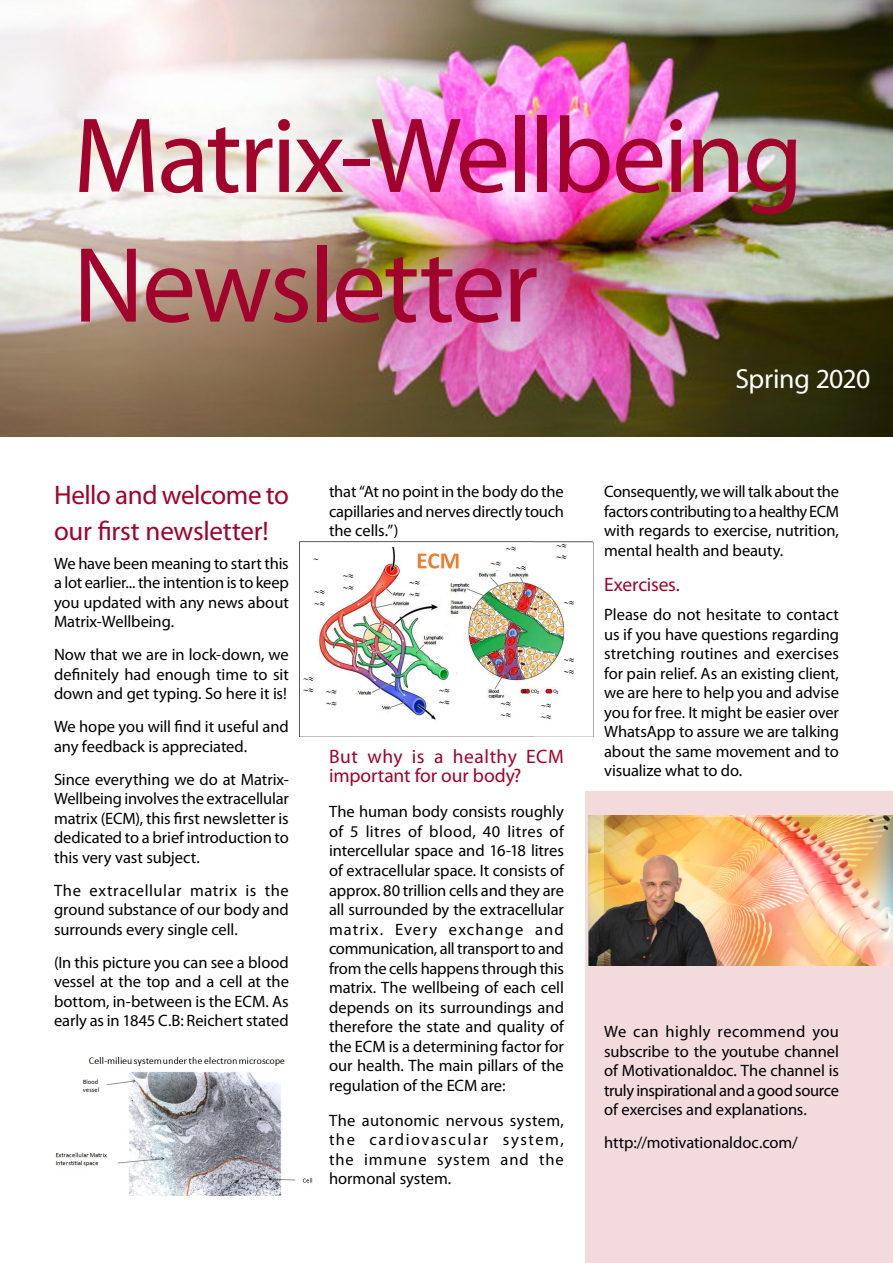
<style>
.page{position:relative;width:893px;height:1263px;background:#fff}
.page>*{position:absolute;margin:0;border:0;box-sizing:border-box;transform-origin:0 0}
.t1{font:108px/129.6px "Myriad Pro";letter-spacing:-.025em;color:#a1032c}
.t2{font:27.75px "Myriad Pro";letter-spacing:-.015em;color:#fff}
.t3{font:27px/35.2px "Myriad Pro";letter-spacing:-.015em;color:#a1032c}
.t4{font:19.5px/19.5px "Myriad Pro";color:#a1032c}
.t5{font:16.5px/19.5px "Myriad Pro";letter-spacing:-.005em;color:#000;text-align:justify}
</style>
<div class="page">
<div style="left:585px;top:791px;width:308px;height:472px;background:#f3dadd"></div>
<img style="left:0;top:0;width:893px;height:436px">
<img style="left:55px;top:1057px;width:258px;height:139px">
<img style="left:300px;top:541px;width:293px;height:196px">
<img style="left:588px;top:815px;width:305px;height:150px">
<h1 class="t1" style="left:73px;top:89px;width:732px">Matrix-Wellbeing<br>Newsletter</h1>
<h3 class="t3" style="left:54px;top:477px;width:236px">Hello and welcome to our first newsletter!</h3>
<p class="t5" style="left:54px;top:553px;width:236px">We have been meaning to start this a lot earlier... the intention is to keep you updated with any news about Matrix-Wellbeing.</p>
<p class="t5" style="left:54px;top:645px;width:236px">Now that we are in lock-down, we definitely had enough time to sit down and get typing. So here it is!</p>
<p class="t5" style="left:54px;top:717px;width:236px">We hope you will find it useful and any feedback is appreciated.</p>
<p class="t5" style="left:54px;top:769px;width:236px">Since everything we do at Matrix-Wellbeing involves the extracellular matrix (ECM), this first newsletter is dedicated to a brief introduction to this very vast subject.</p>
<p class="t5" style="left:54px;top:880px;width:236px">The extracellular matrix is the ground substance of our body and surrounds every single cell.</p>
<p class="t5" style="left:54px;top:952px;width:236px">(In this picture you can see a blood vessel at the top and a cell at the bottom, in-between is the ECM. As early as in 1845 C.B: Reichert stated</p>
<p class="t5" style="left:329px;top:482px;width:236px">that “At no point in the body do the capillaries and nerves directly touch the cells.”)</p>
<p class="t4" style="left:329px;top:746px;width:236px">But why is a healthy ECM important for our body?</p>
<p class="t5" style="left:329px;top:802px;width:236px">The human body consists roughly of 5 litres of blood, 40 litres of intercellular space and 16-18 litres of extracellular space. It consists of approx. 80 trillion cells and they are all surrounded by the extracellular matrix. Every exchange and communication, all transport to and from the cells happens through this matrix. The wellbeing of each cell depends on its surroundings and therefore the state and quality of the ECM is a determining factor for our health. The main pillars of the regulation of the ECM are:</p>
<p class="t5" style="left:329px;top:1110px;width:236px">The autonomic nervous system, the cardiovascular system, the immune system and the hormonal system.</p>
<h2 class="t2" style="left:735px;top:362px;width:136px">Spring 2020</h2>
<p class="t5" style="left:604px;top:482px;width:236px">Consequently, we will talk about the factors contributing to a healthy ECM with regards to exercise, nutrition, mental health and beauty.</p>
<p class="t4" style="left:604px;top:574px;width:77px">Exercises.</p>
<p class="t5" style="left:604px;top:605px;width:236px">Please do not hesitate to contact us if you have questions regarding stretching routines and exercises for pain relief. As an existing client, we are here to help you and advise you for free. It might be easier over WhatsApp to assure we are talking about the same movement and to visualize what to do.</p>
<p class="t5" style="left:604px;top:1022px;width:236px">We can highly recommend you subscribe to the youtube channel of Motivationaldoc. The channel is truly inspirational and a good source of exercises and explanations.</p>
<p class="t5" style="left:604px;top:1133px;width:195px">http://motivationaldoc.com/</p>
</div>
